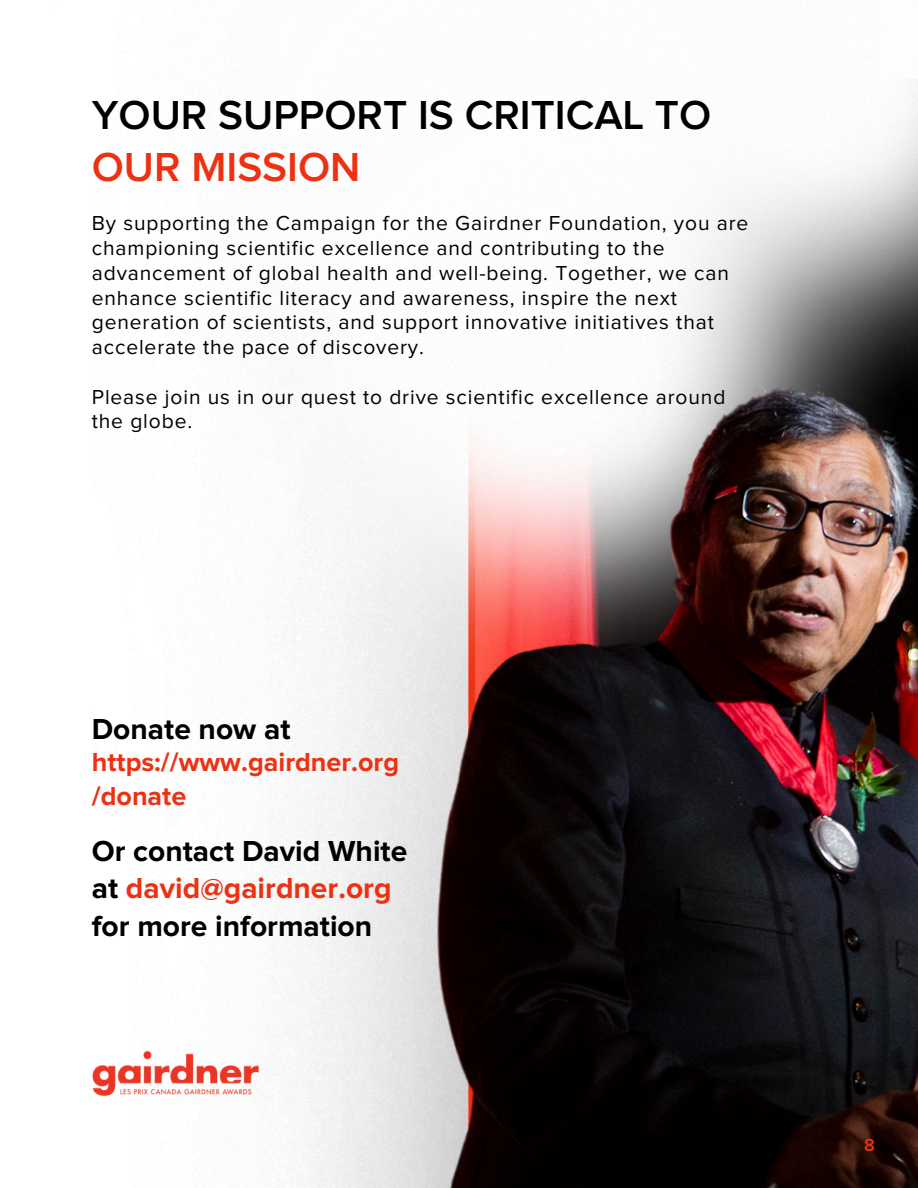
<style>
.page{position:relative;width:918px;height:1188px;background:#fff}
.page>*{position:absolute;margin:0;border:0;box-sizing:border-box;transform-origin:0 0}
.t1{font:600 42px/52.8px "Proxima Nova";color:#000}
.t2{font:700 30px/37.2px "Proxima Nova";color:#000}
.t3{font:700 27px/33.8px "Proxima Nova";color:#ed3113}
.t4{font:21px/24.8px "Proxima Nova";letter-spacing:.04em;color:#000}
.t5{font:600 18px "Proxima Nova";color:#ed3113}
.s1{color:#ed3113}
</style>
<div class="page">
<img style="left:92px;top:1051px;width:167px;height:46px">
<img style="left:199px;top:0;width:719px;height:708px">
<img style="left:427px;top:304px;width:491px;height:884px">
<p class="t1" style="left:92px;top:90px;width:621px">YOUR SUPPORT IS CRITICAL TO<br><span class="s1">OUR MISSION</span></p>
<p class="t4" style="left:92px;top:212px;width:658px">By supporting the Campaign for the Gairdner Foundation, you are championing scientific excellence and contributing to the advancement of global health and well-being. Together, we can enhance scientific literacy and awareness, inspire the next generation of scientists, and support innovative initiatives that accelerate the pace of discovery.</p>
<h2 class="t4" style="left:92px;top:385px;width:635px">Please join us in our quest to drive scientific excellence around the globe.</h2>
<p class="t2" style="left:92px;top:712px;width:200px">Donate now at</p>
<p class="t3" style="left:92px;top:746px;width:309px">https://www.gairdner.org /donate</p>
<p class="t2" style="left:92px;top:834px;width:317px">Or contact David White at <span class="s1">david@gairdner.org </span>for more information</p>
<h2 class="t5" style="left:864px;top:1137px;width:12px">8</h2>
</div>
